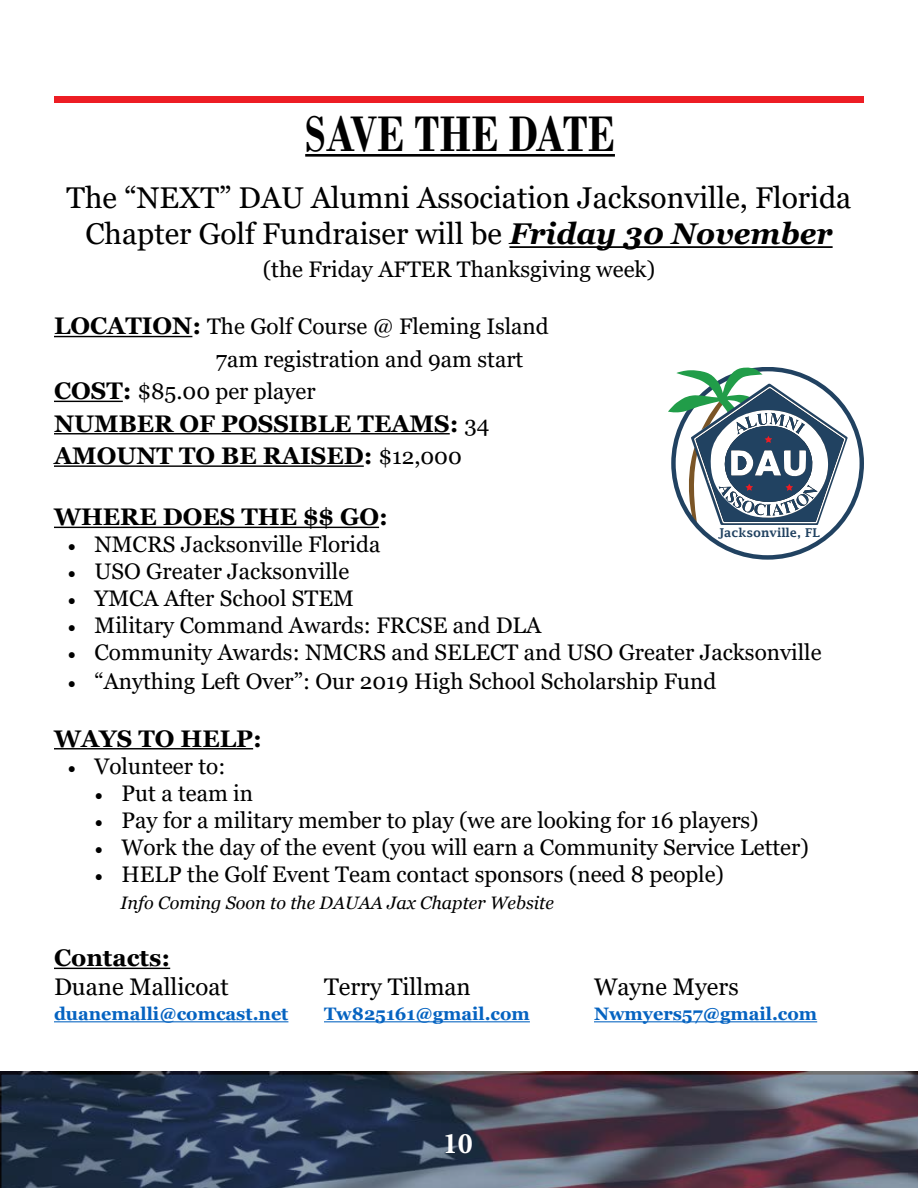
<style>
.page{position:relative;width:918px;height:1188px;background:#fff}
.page>*{position:absolute;margin:0;border:0;box-sizing:border-box;transform-origin:0 0}
.t1{font:700 52.5px "Bodoni";color:#000;scale:.8 1}
.t2{font:30px/36px "Georgia";color:#000;text-align:center}
.t3{font:700 30px "Minion Pro";color:#fff}
.t4{font:700 24px/32.4px "Georgia";color:#000}
.t5{font:24px "Georgia";color:#000}
.t6{font:22.5px "Georgia";color:#000}
.t7{font:700 18px "Georgia";color:#0563c1}
.t8{font:italic 18px "Georgia";color:#000}
.t9{font:600 12.15px "Lucida Fax";color:#214261}
.s1{font-weight:700;font-style:italic}
.s2{font-weight:700;font-size:24px}
.s3{font-weight:400;font-size:22.5px}
.s4{font-family:"Minion Pro"}
</style>
<div class="page">
<img style="left:1px;top:1072px;width:917px;height:116px">
<hr style="left:509px;top:246px;width:324px;height:2px;background:#000">
<hr style="left:54px;top:336px;width:138px;height:1px;background:#000">
<hr style="left:54px;top:401px;width:69px;height:1px;background:#000">
<hr style="left:54px;top:433px;width:396px;height:1px;background:#000">
<hr style="left:54px;top:465px;width:310px;height:2px;background:#000">
<hr style="left:54px;top:527px;width:325px;height:1px;background:#000">
<hr style="left:54px;top:748px;width:199px;height:1px;background:#000">
<hr style="left:54px;top:968px;width:116px;height:1px;background:#000">
<hr style="left:54px;top:1021px;width:234px;height:1px;background:#0563c1">
<hr style="left:324px;top:1021px;width:206px;height:1px;background:#0563c1">
<hr style="left:594px;top:1021px;width:223px;height:1px;background:#0563c1">
<hr style="left:305px;top:154px;width:310px;height:3px;background:#000">
<div style="left:54px;top:96px;width:810px;height:7px;background:#ed1d24"></div>
<svg style="left:668px;top:367px;width:196px;height:193px"></svg>
<h1 class="t1" style="left:305px;top:103px;width:389px">SAVE THE DATE</h1>
<h2 class="t2" style="left:67px;top:181px;width:786px">The “NEXT” DAU Alumni Association Jacksonville, Florida<br>Chapter Golf Fundraiser will be <span class="s1">Friday 30 November</span></h2>
<p class="t6" style="left:263px;top:255px;width:394px">(the Friday AFTER Thanksgiving week)</p>
<p class="t6" style="left:54px;top:313px;width:496px"><span class="s2">LOCATION:</span> The Golf Course @ Fleming Island</p>
<p class="t6" style="left:216px;top:345px;width:309px">7am registration and 9am start</p>
<p class="t6" style="left:54px;top:378px;width:263px"><span class="s2">COST:</span> $85.00 per player</p>
<p class="t4" style="left:54px;top:407px;width:437px">NUMBER OF POSSIBLE TEAMS: <span class="s3">34<br></span>AMOUNT TO BE RAISED: <span class="s3">$12,000</span></p>
<p class="t4" style="left:54px;top:501px;width:335px">WHERE DOES THE $$ GO:</p>
<p class="t6" style="left:68px;top:531px;width:314px"><span class="s4">•</span> NMCRS Jacksonville Florida</p>
<p class="t6" style="left:68px;top:558px;width:283px"><span class="s4">•</span> USO Greater Jacksonville</p>
<p class="t6" style="left:68px;top:585px;width:288px"><span class="s4">•</span> YMCA After School STEM</p>
<p class="t6" style="left:68px;top:612px;width:475px"><span class="s4">•</span> Military Command Awards: FRCSE and DLA</p>
<p class="t6" style="left:68px;top:639px;width:756px"><span class="s4">•</span> Community Awards: NMCRS and SELECT and USO Greater Jacksonville</p>
<p class="t6" style="left:68px;top:668px;width:650px"><span class="s4">•</span> “Anything Left Over”: Our 2019 High School Scholarship Fund</p>
<p class="t4" style="left:54px;top:722px;width:209px">WAYS TO HELP:</p>
<p class="t6" style="left:68px;top:752px;width:159px"><span class="s4">•</span> Volunteer to:</p>
<p class="t6" style="left:94px;top:779px;width:160px"><span class="s4">•</span> Put a team in</p>
<p class="t6" style="left:94px;top:806px;width:666px"><span class="s4">•</span> Pay for a military member to play (we are looking for 16 players)</p>
<p class="t6" style="left:94px;top:833px;width:716px"><span class="s4">•</span> Work the day of the event (you will earn a Community Service Letter)</p>
<p class="t6" style="left:94px;top:860px;width:631px"><span class="s4">•</span> HELP the Golf Event Team contact sponsors (need 8 people)</p>
<p class="t8" style="left:121px;top:891px;width:435px">Info Coming Soon to the DAUAA Jax Chapter Website</p>
<p class="t4" style="left:54px;top:942px;width:118px">Contacts:</p>
<p class="t5" style="left:54px;top:972px;width:176px">Duane Mallicoat</p>
<p class="t5" style="left:324px;top:972px;width:148px">Terry Tillman</p>
<p class="t5" style="left:594px;top:972px;width:146px">Wayne Myers</p>
<p class="t7" style="left:54px;top:1002px;width:236px">duanemalli@comcast.net</p>
<p class="t7" style="left:324px;top:1002px;width:207px">Tw825161@gmail.com</p>
<p class="t7" style="left:594px;top:1002px;width:225px">Nwmyers57@gmail.com</p>
<p class="t9" style="left:719px;top:526px;width:103px">Jacksonville, FL</p>
<h2 class="t3" style="left:443px;top:1122px;width:31px">10</h2>
</div>
